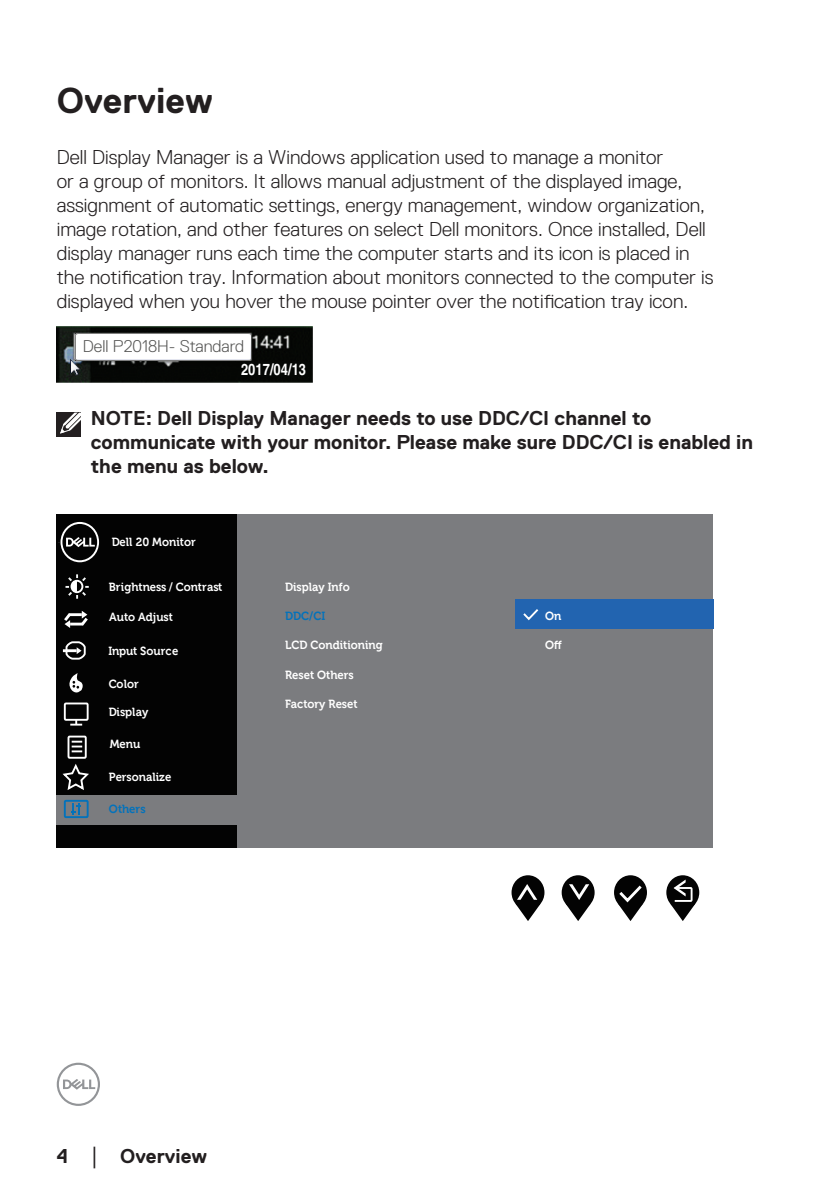
<style>
.page{position:relative;width:840px;height:1191px;background:#fff}
.page>*{position:absolute;margin:0;border:0;box-sizing:border-box;transform-origin:0 0}
.Head1{font:700 36px "Dell Replica";color:#231f20}
.text{font:300 20px/24px "Dell Replica";color:#231f20}
.Note{font:700 20px/24px "Dell Replica";color:#231f20}
.Page_No_L{font:700 20px "Dell Replica";color:#231f20}
.t1{font:300 17px "Dell Replica";color:#575756}
.t2{font:700 condensed 15.8px "Helvetica";color:#fff}
.t3{font:700 11.8px "Museo For Dell";color:#fff;scale:.95 1}
.t4{font:700 11.8px "Museo For Dell";color:#0372bb;scale:.95 1}
.s1{font-family:"Times New Roman";font-weight:400;font-size:18px}
</style>
<div class="page">
<svg style="left:57px;top:1062px;width:43px;height:44px"></svg>
<img style="left:57px;top:326px;width:255px;height:56px">
<div style="left:242px;top:361px;width:69px;height:15px;background:#050705"></div>
<img style="left:75px;top:333px;width:175px;height:27px">
<div style="left:77px;top:335px;width:173px;height:23px;background:#fff"></div>
<div style="left:57px;top:514px;width:655px;height:334px;background:#7b7c7f"></div>
<div style="left:57px;top:514px;width:180px;height:334px;background:#030303"></div>
<div style="left:57px;top:795px;width:182px;height:30px;background:#7b7c7f"></div>
<svg style="left:60px;top:522px;width:39px;height:40px"></svg>
<div style="left:515px;top:599px;width:198px;height:30px;background:#2264b0"></div>
<svg style="left:523px;top:609px;width:16px;height:12px"></svg>
<div style="left:511px;top:875px;width:33px;height:34px;background:#030303;border-radius:50%"></div>
<div style="left:561px;top:875px;width:33px;height:34px;background:#030303;border-radius:50%"></div>
<svg style="left:613px;top:875px;width:33px;height:34px"></svg>
<div style="left:666px;top:875px;width:32px;height:34px;background:#030303;border-radius:50%"></div>
<svg style="left:515px;top:884px;width:25px;height:37px"></svg>
<svg style="left:565px;top:884px;width:25px;height:37px"></svg>
<svg style="left:616px;top:882px;width:28px;height:39px"></svg>
<svg style="left:669px;top:879px;width:26px;height:42px"></svg>
<div style="left:67px;top:735px;width:20px;height:24px;border:2px solid #fff;border-radius:2px"></div>
<svg style="left:72px;top:740px;width:10px;height:12px"></svg>
<svg style="left:71px;top:804px;width:10px;height:11px"></svg>
<div style="left:64px;top:702px;width:25px;height:19px;border:2px solid #fff;border-radius:2px"></div>
<svg style="left:70px;top:720px;width:12px;height:5px"></svg>
<div style="left:64px;top:799px;width:25px;height:19px;border:2px solid #0372bb;border-radius:2px"></div>
<svg style="left:65px;top:574px;width:24px;height:25px"></svg>
<svg style="left:69px;top:673px;width:14px;height:20px"></svg>
<svg style="left:62px;top:764px;width:27px;height:26px"></svg>
<svg style="left:77px;top:647px;width:4px;height:7px"></svg>
<hr style="left:63px;top:649px;width:14px;height:3px;background:#fff">
<div style="left:65px;top:641px;width:21px;height:18px;border:2px solid #fff;border-radius:6px"></div>
<svg style="left:64px;top:611px;width:24px;height:17px"></svg>
<div style="left:57px;top:413px;width:24px;height:24px;background:#231f20"></div>
<svg style="left:59px;top:412px;width:22px;height:22px"></svg>
<p class="Head1" style="left:57px;top:81px;width:158px">Overview</p>
<p class="text" style="left:57px;top:145px;width:658px">Dell Display Manager is a Windows application used to manage a monitor<br>or a group of monitors. It allows manual adjustment of the displayed image, assignment of automatic settings, energy management, window organization, image rotation, and other features on select Dell monitors. Once installed, Dell display manager runs each time the computer starts and its icon is placed in the notification tray. Information about monitors connected to the computer is displayed when you hover the mouse pointer over the notification tray icon.</p>
<p class="t1" style="left:83px;top:337px;width:163px">Dell P2018H- Standard</p>
<p class="t2" style="left:241px;top:360px;width:66px">2017/04/13</p>
<p class="Note" style="left:91px;top:406px;width:663px">NOTE: Dell Display Manager needs to use DDC/CI channel to communicate with your monitor. Please make sure DDC/CI is enabled in the menu as below.</p>
<p class="t3" style="left:112px;top:535px;width:90px">Dell 20 Monitor</p>
<p class="t3" style="left:109px;top:580px;width:121px">Brightness / Contrast</p>
<p class="t3" style="left:109px;top:610px;width:69px">Auto Adjust</p>
<p class="t3" style="left:108px;top:644px;width:75px">Input Source</p>
<p class="t3" style="left:109px;top:677px;width:33px">Color</p>
<p class="t3" style="left:109px;top:705px;width:43px">Display</p>
<p class="t3" style="left:110px;top:737px;width:34px">Menu</p>
<p class="t3" style="left:109px;top:770px;width:67px">Personalize</p>
<p class="t4" style="left:109px;top:802px;width:40px">Others</p>
<p class="t3" style="left:285px;top:580px;width:70px">Display Info</p>
<p class="t4" style="left:285px;top:609px;width:44px">DDC/CI</p>
<p class="t3" style="left:285px;top:638px;width:104px">LCD Conditioning</p>
<p class="t3" style="left:285px;top:668px;width:74px">Reset Others</p>
<p class="t3" style="left:285px;top:697px;width:78px">Factory Reset</p>
<p class="Page_No_L" style="left:57px;top:1144px;width:152px">4 <span class="s1">│</span> Overview</p>
<p class="t3" style="left:545px;top:609px;width:19px">On</p>
<p class="t3" style="left:545px;top:638px;width:19px">Off</p>
</div>
